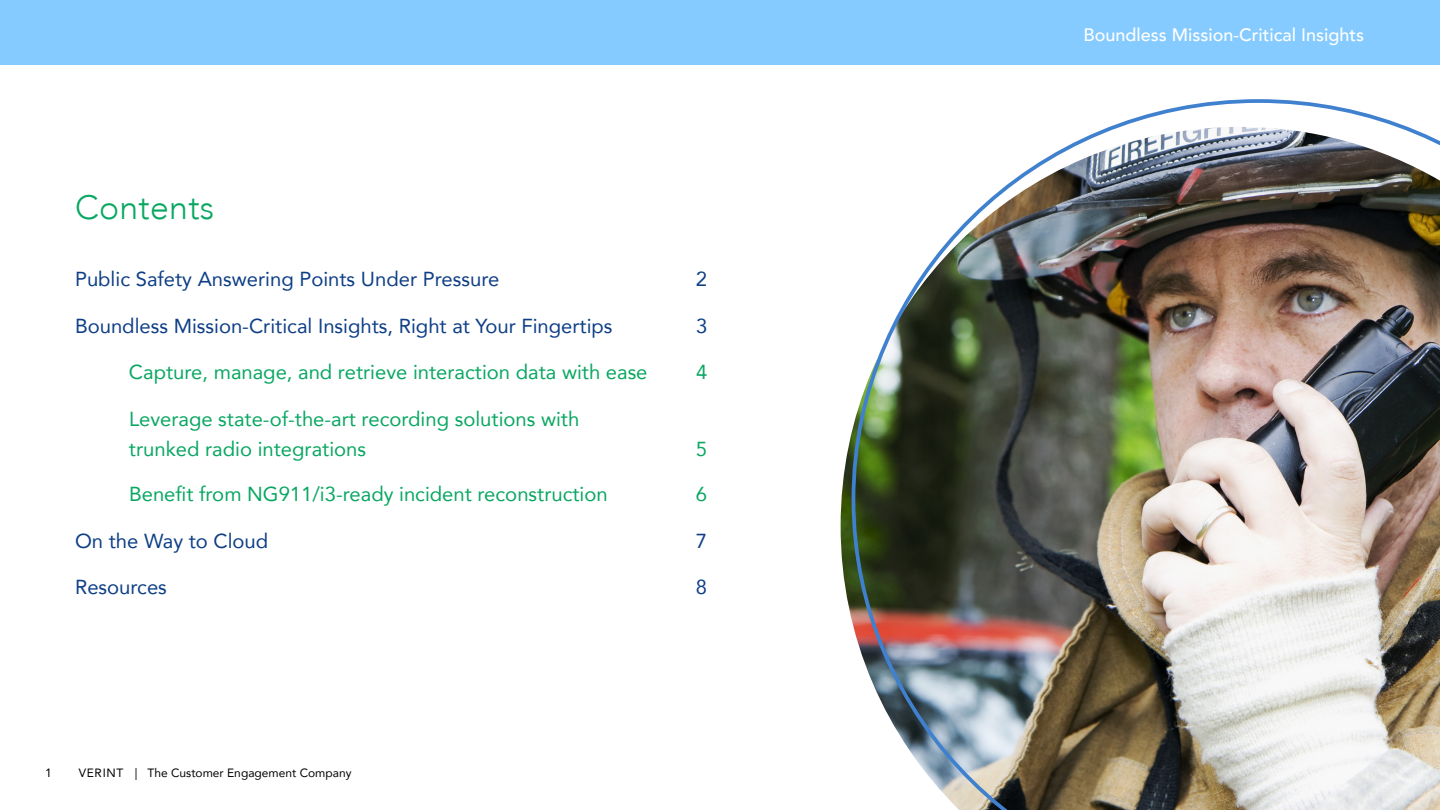
<style>
.page{position:relative;width:1440px;height:810px;background:#fff}
.page>*{position:absolute;margin:0;border:0;box-sizing:border-box;transform-origin:0 0}
.t1{font:300 33.75px "Avenir";letter-spacing:.01em;color:#09a761}
.t2{font:20.25px/30px "Avenir";color:#09a761}
.t3{font:20.25px "Avenir";color:#0d3e86}
.t4{font:500 18px "Avenir";color:#fff}
.t5{font:12px "Avenir";color:#000}
</style>
<div class="page">
<div style="left:0;top:0;width:1440px;height:64px;background:#85cbff"></div>
<img style="left:852px;top:99px;width:588px;height:711px">
<h1 class="t1" style="left:75px;top:188px;width:141px">Contents</h1>
<p class="t3" style="left:75px;top:263px;width:426px">Public Safety Answering Points Under Pressure</p>
<p class="t3" style="left:696px;top:263px;width:13px">2</p>
<p class="t3" style="left:75px;top:309px;width:539px">Boundless Mission-Critical Insights, Right at Your Fingertips</p>
<p class="t3" style="left:696px;top:309px;width:13px">3</p>
<p class="t2" style="left:129px;top:356px;width:520px">Capture, manage, and retrieve interaction data with ease</p>
<p class="t2" style="left:696px;top:356px;width:13px">4</p>
<p class="t2" style="left:129px;top:403px;width:452px">Leverage state-of-the-art recording solutions with trunked radio integrations</p>
<p class="t2" style="left:696px;top:433px;width:13px">5</p>
<p class="t2" style="left:129px;top:479px;width:480px">Benefit from NG911/i3-ready incident reconstruction</p>
<p class="t2" style="left:696px;top:479px;width:13px">6</p>
<p class="t3" style="left:75px;top:525px;width:195px">On the Way to Cloud</p>
<p class="t3" style="left:696px;top:525px;width:13px">7</p>
<p class="t3" style="left:75px;top:571px;width:93px">Resources</p>
<p class="t3" style="left:696px;top:571px;width:13px">8</p>
<p class="t5" style="left:45px;top:763px;width:8px">1</p>
<p class="t5" style="left:79px;top:763px;width:274px">VERINT | The Customer Engagement Company</p>
<p class="t4" style="left:1083px;top:19px;width:282px">Boundless Mission-Critical Insights</p>
</div>
